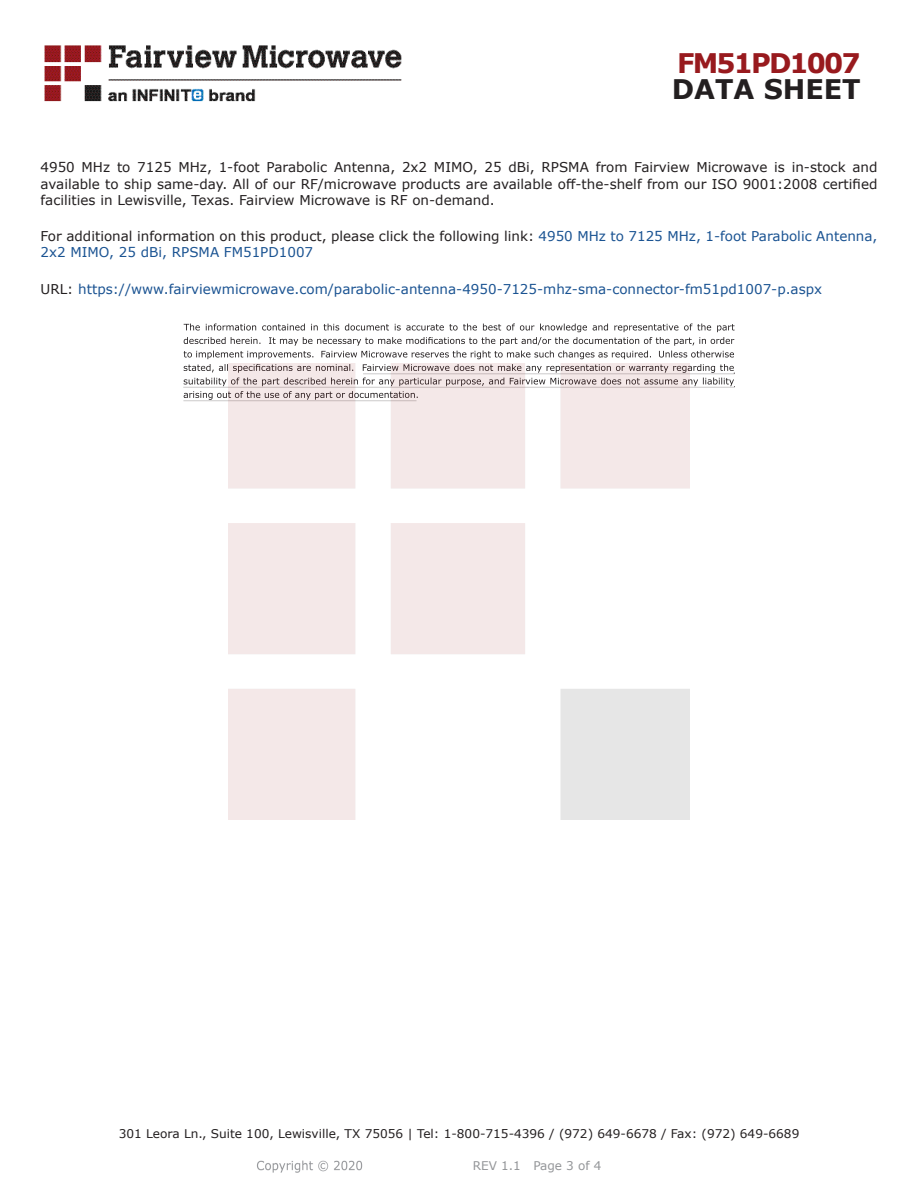
<style>
.page{position:relative;width:918px;height:1188px;background:#fff}
.page>*{position:absolute;margin:0;border:0;box-sizing:border-box;transform-origin:0 0}
.FM{font:700 27px "Verdana";letter-spacing:-.07em;color:#981a1e}
.t1{font:700 27px "Verdana";color:#231f20}
.Web_Description_Para{font:13.5px/16.2px "Verdana";color:#231f20;text-align:justify}
.Web_Description_Para-2{font:13.5px/16.2px "Verdana";color:#1a5392}
.URL_para{font:13.5px "Verdana";color:#1a5392}
.t2{font:12px "Verdana";color:#231f20}
.REV_Info{font:12px "Verdana";color:#939598}
.s1{color:#231f20}
</style>
<div class="page">
<svg style="left:184px;top:324px;width:551px;height:76px"></svg>
<hr style="left:363px;top:373px;width:372px;height:1px;background:#231f20">
<hr style="left:183px;top:387px;width:551px;height:1px;background:#231f20">
<hr style="left:183px;top:400px;width:234px;height:1px;background:#231f20">
<img style="left:257px;top:1160px;width:106px;height:13px">
<img style="left:228px;top:364px;width:462px;height:456px">
<img style="left:44px;top:45px;width:358px;height:57px">
<p class="FM" style="left:677px;top:44px;width:185px">FM51PD1007</p>
<p class="t1" style="left:672px;top:70px;width:191px">DATA SHEET</p>
<p class="Web_Description_Para" style="left:40px;top:159px;width:839px">4950 MHz to 7125 MHz, 1-foot Parabolic Antenna, 2x2 MIMO, 25 dBi, RPSMA from Fairview Microwave is in-stock and available to ship same-day. All of our RF/microwave products are available off-the-shelf from our ISO 9001:2008 certified facilities in Lewisville, Texas. Fairview Microwave is RF on-demand.</p>
<p class="Web_Description_Para-2" style="left:40px;top:228px;width:839px"><span class="s1">For additional information on this product, please click the following link:</span> 4950 MHz to 7125 MHz, 1-foot Parabolic Antenna,<br>2x2 MIMO, 25 dBi, RPSMA FM51PD1007</p>
<p class="URL_para" style="left:40px;top:280px;width:783px"><span class="s1">URL:</span> https://www.fairviewmicrowave.com/parabolic-antenna-4950-7125-mhz-sma-connector-fm51pd1007-p.aspx</p>
<p class="t2" style="left:119px;top:1125px;width:682px">301 Leora Ln., Suite 100, Lewisville, TX 75056 | Tel: 1-800-715-4396 / (972) 649-6678 / Fax: (972) 649-6689</p>
<p class="REV_Info" style="left:473px;top:1157px;width:130px">REV 1.1 Page 3 of 4</p>
</div>
